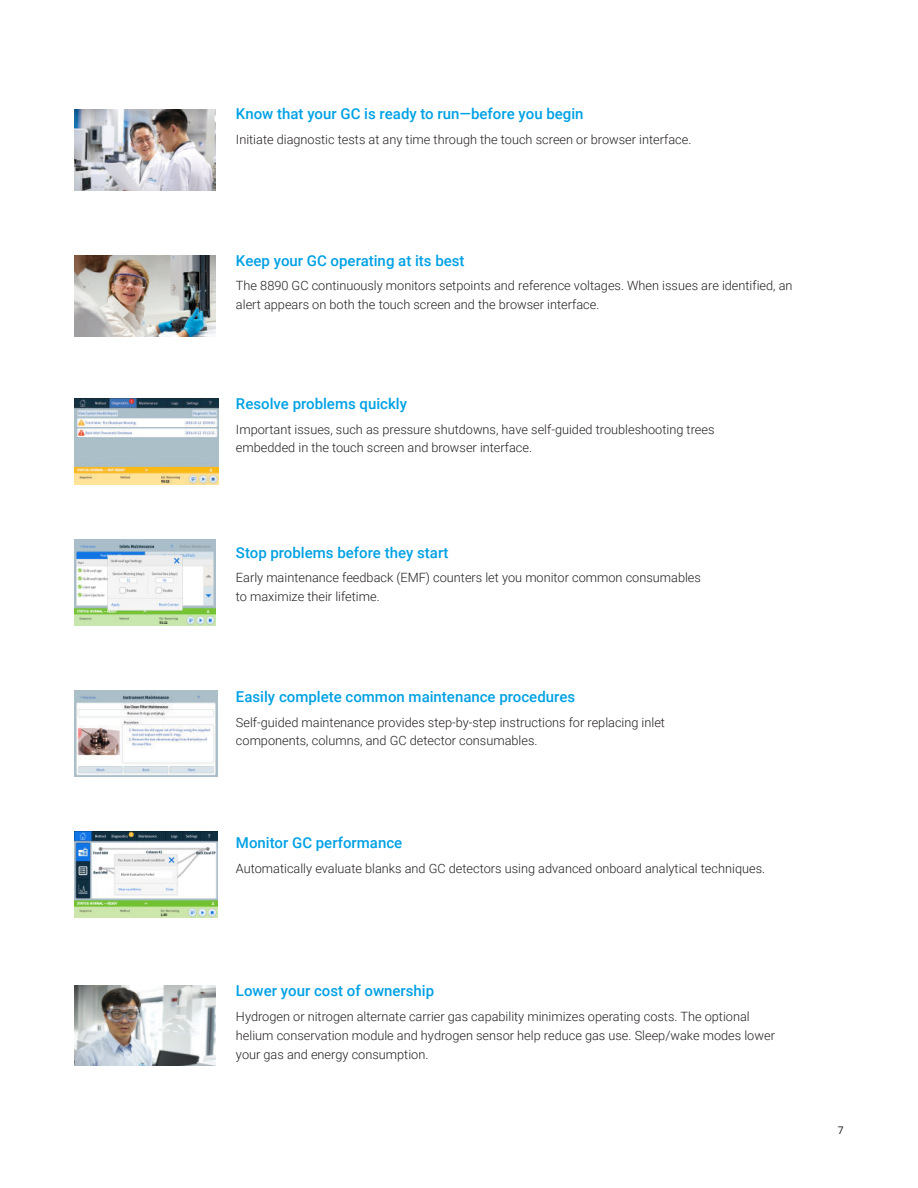
<style>
.page{position:relative;width:918px;height:1188px;background:#fff}
.page>*{position:absolute;margin:0;border:0;box-sizing:border-box;transform-origin:0 0}
.t1{font:500 15px "Roboto";color:#00a1e4}
.t2{font:300 12.75px/18.8px "Roboto";color:#231f20}
.t3{font:10.5px "Roboto";color:#231f20}
</style>
<div class="page">
<img style="left:74px;top:109px;width:142px;height:81px">
<img style="left:74px;top:540px;width:142px;height:85px">
<img style="left:74px;top:690px;width:143px;height:86px">
<img style="left:74px;top:832px;width:143px;height:86px">
<img style="left:74px;top:986px;width:142px;height:80px">
<img style="left:74px;top:255px;width:142px;height:81px">
<img style="left:74px;top:399px;width:144px;height:86px">
<p class="t1" style="left:236px;top:107px;width:349px">Know that your GC is ready to run—before you begin</p>
<p class="t2" style="left:236px;top:131px;width:457px">Initiate diagnostic tests at any time through the touch screen or browser interface.</p>
<p class="t1" style="left:236px;top:254px;width:230px">Keep your GC operating at its best</p>
<p class="t2" style="left:236px;top:277px;width:558px">The 8890 GC continuously monitors setpoints and reference voltages. When issues are identified, an alert appears on both the touch screen and the browser interface.</p>
<p class="t1" style="left:236px;top:397px;width:173px">Resolve problems quickly</p>
<p class="t2" style="left:236px;top:421px;width:480px">Important issues, such as pressure shutdowns, have self-guided troubleshooting trees embedded in the touch screen and browser interface.</p>
<p class="t1" style="left:236px;top:546px;width:214px">Stop problems before they start</p>
<p class="t2" style="left:236px;top:570px;width:466px">Early maintenance feedback (EMF) counters let you monitor common consumables to maximize their lifetime.</p>
<p class="t1" style="left:236px;top:690px;width:341px">Easily complete common maintenance procedures</p>
<p class="t2" style="left:236px;top:714px;width:431px">Self-guided maintenance provides step-by-step instructions for replacing inlet components, columns, and GC detector consumables.</p>
<p class="t1" style="left:236px;top:836px;width:168px">Monitor GC performance</p>
<p class="t2" style="left:236px;top:860px;width:531px">Automatically evaluate blanks and GC detectors using advanced onboard analytical techniques.</p>
<p class="t1" style="left:236px;top:984px;width:200px">Lower your cost of ownership</p>
<p class="t2" style="left:236px;top:1008px;width:540px">Hydrogen or nitrogen alternate carrier gas capability minimizes operating costs. The optional helium conservation module and hydrogen sensor help reduce gas use. Sleep/wake modes lower your gas and energy consumption.</p>
<p class="t3" style="left:838px;top:1126px;width:7px">7</p>
</div>
